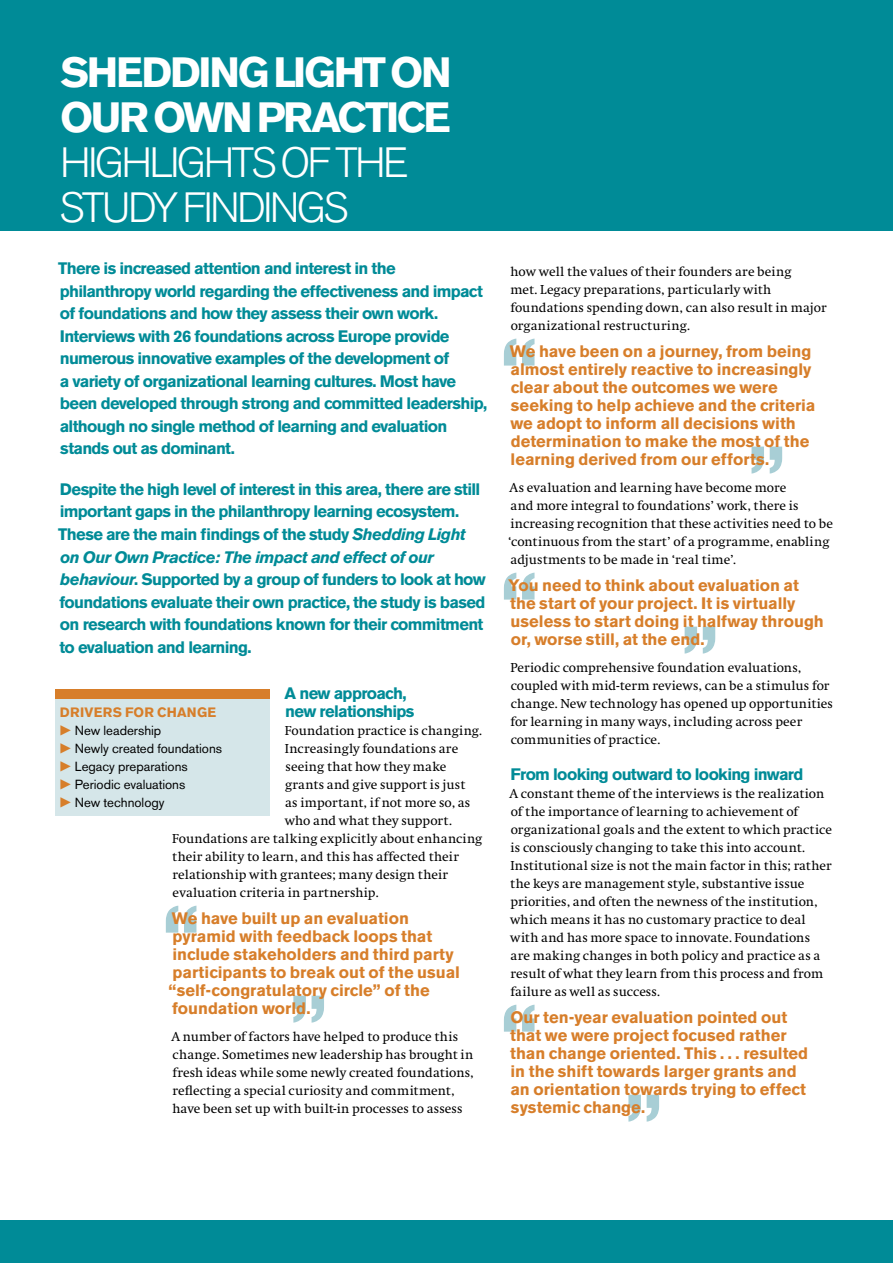
<style>
.page{position:relative;width:893px;height:1263px;background:#fff}
.page>*{position:absolute;margin:0;border:0;box-sizing:border-box;transform-origin:0 0}
.t1{font:700 42px/45px "Akzidenz Grotesk BE";letter-spacing:-.055em;color:#fff}
.t2{font:300 42px/45px "Akzidenz Grotesk BE";letter-spacing:-.065em;color:#fff}
.t3{font:700 16.5px/22.5px "Akzidenz Grotesk BE";letter-spacing:-.04em;color:#008b97}
.t4{font:700 16.5px/18px "Akzidenz Grotesk BE";color:#d77e2a}
.t5{font:13.5px/18px "Swift EF";letter-spacing:.005em;color:#000}
.t6{font:700 13.5px "Akzidenz Grotesk BE";letter-spacing:.02em;color:#d77e2a}
.t7{font:13.2px/18px "Akzidenz Grotesk BE";color:#000}
.s1{font-style:italic}
</style>
<div class="page">
<svg style="left:166px;top:906px;width:30px;height:27px"></svg>
<svg style="left:504px;top:339px;width:30px;height:27px"></svg>
<svg style="left:293px;top:996px;width:31px;height:27px"></svg>
<svg style="left:751px;top:447px;width:31px;height:27px"></svg>
<div style="left:0;top:0;width:893px;height:231px;background:#008b97"></div>
<div style="left:55px;top:699px;width:215px;height:117px;background:#d5e6e9"></div>
<div style="left:55px;top:690px;width:215px;height:9px;background:#d77e2a"></div>
<div style="left:0;top:1220px;width:893px;height:43px;background:#008b97"></div>
<svg style="left:504px;top:573px;width:30px;height:27px"></svg>
<svg style="left:685px;top:627px;width:30px;height:27px"></svg>
<svg style="left:504px;top:1005px;width:30px;height:27px"></svg>
<svg style="left:628px;top:1095px;width:31px;height:27px"></svg>
<h1 class="t1" style="left:60px;top:50px;width:393px">Shedding light on our own practice</h1>
<h1 class="t2" style="left:59px;top:140px;width:351px">HIGH LIGHTS OF TH E<br>STUDY FINDINGS</h1>
<p class="t3" style="left:58px;top:258px;width:430px">There is increased attention and interest in the philanthropy world regarding the effectiveness and impact of foundations and how they assess their own work.<br>Interviews with 26 foundations across Europe provide numerous innovative examples of the development of<br>a variety of organizational learning cultures. Most have been developed through strong and committed leadership, although no single method of learning and evaluation stands out as dominant.</p>
<p class="t3" style="left:58px;top:478px;width:429px">Despite the high level of interest in this area, there are still important gaps in the philanthropy learning ecosystem.<br>These are the main findings of the study <span class="s1">Shedding Light on Our Own Practice: The impact and effect of our behaviour</span>. Supported by a group of funders to look at how foundations evaluate their own practice, the study is based on research with foundations known for their commitment to evaluation and learning.</p>
<p class="t3" style="left:285px;top:684px;width:131px;line-height:18px">A new approach, new relationships</p>
<p class="t5" style="left:285px;top:721px;width:199px">Foundation practice is changing.</p>
<p class="t5" style="left:285px;top:739px;width:175px">Increasingly foundations are</p>
<p class="t5" style="left:285px;top:757px;width:163px">seeing that how they make</p>
<p class="t5" style="left:285px;top:775px;width:182px">grants and give support is just</p>
<p class="t5" style="left:285px;top:793px;width:187px">as important, if not more so, as</p>
<p class="t5" style="left:285px;top:811px;width:169px">who and what they support.</p>
<p class="t5" style="left:172px;top:829px;width:312px">Foundations are talking explicitly about enhancing</p>
<p class="t5" style="left:172px;top:847px;width:288px">their ability to learn, and this has affected their</p>
<p class="t5" style="left:172px;top:865px;width:277px">relationship with grantees; many design their</p>
<p class="t5" style="left:173px;top:883px;width:207px">evaluation criteria in partnership.</p>
<p class="t4" style="left:169px;top:909px;width:293px">We have built up an evaluation pyramid with feedback loops that include stakeholders and third party participants to break out of the usual “self‑congratulatory circle” of the foundation world.</p>
<p class="t5" style="left:172px;top:1027px;width:304px">A number of factors have helped to produce this change. Sometimes new leadership has brought in fresh ideas while some newly created foundations, reflecting a special curiosity and commitment, have been set up with built-in processes to assess</p>
<p class="t6" style="left:60px;top:704px;width:158px">Drivers for change</p>
<p class="t7" style="left:75px;top:721px;width:149px">New leadership<br>Newly created foundations<br>Legacy preparations<br>Periodic evaluations<br>New technology</p>
<p class="t5" style="left:510px;top:262px;width:318px">how well the values of their founders are being<br>met. Legacy preparations, particularly with foundations spending down, can also result in major organizational restructuring.</p>
<p class="t4" style="left:510px;top:342px;width:307px">We have been on a journey, from being almost entirely reactive to increasingly clear about the outcomes we were seeking to help achieve and the criteria we adopt to inform all decisions with determination to make the most of the learning derived from our efforts.</p>
<p class="t5" style="left:508px;top:478px;width:326px">As evaluation and learning have become more<br>and more integral to foundations’ work, there is increasing recognition that these activities need to be ‘continuous from the start’ of a programme, enabling adjustments to be made in ‘real time’.</p>
<p class="t4" style="left:508px;top:576px;width:317px">You need to think about evaluation at the start of your project. It is virtually useless to start doing it halfway through or, worse still, at the end.</p>
<p class="t5" style="left:510px;top:658px;width:324px">Periodic comprehensive foundation evaluations, coupled with mid-term reviews, can be a stimulus for change. New technology has opened up opportunities for learning in many ways, including across peer communities of practice.</p>
<p class="t3" style="left:511px;top:763px;width:294px">From looking outward to looking inward</p>
<p class="t5" style="left:510px;top:784px;width:324px">A constant theme of the interviews is the realization of the importance of learning to achievement of organizational goals and the extent to which practice is consciously changing to take this into account.<br>Institutional size is not the main factor in this; rather the keys are management style, substantive issue priorities, and often the newness of the institution, which means it has no customary practice to deal with and has more space to innovate. Foundations are making changes in both policy and practice as a result of what they learn from this process and from failure as well as success.</p>
<p class="t4" style="left:510px;top:1008px;width:300px">Our ten-year evaluation pointed out that we were project focused rather than change oriented. This . . . resulted in the shift towards larger grants and an orientation towards trying to effect systemic change.</p>
</div>
